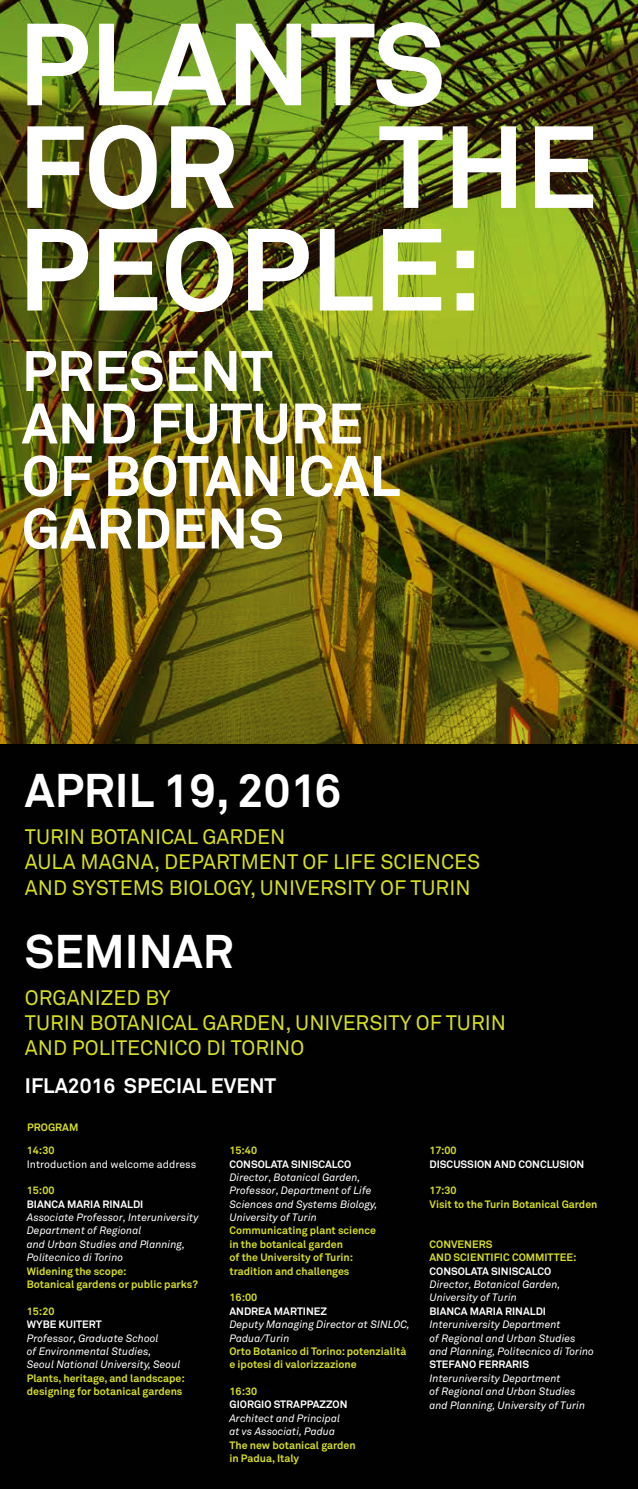
<style>
.page{position:relative;width:638px;height:1489px;background:#fff}
.page>*{position:absolute;margin:0;border:0;box-sizing:border-box;transform-origin:0 0}
.t1{font:700 115px/102.6px "Akkurat";color:#fff}
.t2{font:700 56.25px/52.5px "Akkurat";color:#fff}
.t3{font:700 46.75px "Akkurat";color:#fff}
.t4{font:20.75px/25px "Akkurat";color:#d7df23}
.t5{font:700 20.75px "Akkurat";color:#fff}
.t6{font:italic 10.62px/13.4px "Akkurat";color:#fff}
.t7{font:700 10.62px/13.4px "Akkurat";color:#d7df23}
.t8{font:700 10.62px "Akkurat";color:#fff}
.t9{font:10.62px "Akkurat";color:#fff}
</style>
<div class="page">
<img style="left:0;top:0;width:638px;height:744px">
<div style="left:0;top:744px;width:638px;height:744px;background:#010101"></div>
<h1 class="t1" style="left:18px;top:14px;width:581px">PLANTS<br>FOR THE<br>PEOPLE:</h1>
<h2 class="t2" style="left:22px;top:345px;width:380px">PRESENT<br>AND FUTURE<br>OF BOTANICAL<br>GARDENS</h2>
<h3 class="t3" style="left:25px;top:761px;width:317px">APRIL 19, 2016</h3>
<h3 class="t4" style="left:25px;top:825px;width:457px">TURIN BOTANICAL GARDEN<br>AULA MAGNA, DEPARTMENT OF LIFE SCIENCES<br>AND SYSTEMS BIOLOGY, UNIVERSITY OF TURIN</h3>
<h3 class="t3" style="left:25px;top:921px;width:210px">SEMINAR</h3>
<h3 class="t4" style="left:25px;top:985px;width:482px">ORGANIZED BY<br>TURIN BOTANICAL GARDEN, UNIVERSITY OF TURIN<br>AND POLITECNICO DI TORINO</h3>
<h3 class="t5" style="left:25px;top:1072px;width:253px">IFLA2016 SPECIAL EVENT</h3>
<p class="t7" style="left:27px;top:1120px;width:53px">PROGRAM</p>
<p class="t7" style="left:27px;top:1143px;width:29px">14:30</p>
<p class="t9" style="left:27px;top:1157px;width:171px">Introduction and welcome address</p>
<p class="t7" style="left:27px;top:1183px;width:29px">15:00</p>
<p class="t8" style="left:27px;top:1197px;width:118px">BIANCA MARIA RINALDI</p>
<p class="t6" style="left:27px;top:1210px;width:173px">Associate Professor, Interuniversity<br>Department of Regional<br>and Urban Studies and Planning,<br>Politecnico di Torino</p>
<p class="t7" style="left:27px;top:1264px;width:173px">Widening the scope:<br>Botanical gardens or public parks?</p>
<p class="t7" style="left:27px;top:1304px;width:29px">15:20</p>
<p class="t8" style="left:27px;top:1317px;width:76px">WYBE KUITERT</p>
<p class="t6" style="left:27px;top:1331px;width:155px">Professor, Graduate School<br>of Environmental Studies,<br>Seoul National University, Seoul</p>
<p class="t7" style="left:27px;top:1371px;width:160px">Plants, heritage, and landscape: designing for botanical gardens</p>
<p class="t7" style="left:229px;top:1143px;width:29px">15:40</p>
<p class="t8" style="left:229px;top:1156px;width:123px">CONSOLATA SINISCALCO</p>
<p class="t6" style="left:229px;top:1170px;width:150px">Director, Botanical Garden,<br>Professor, Department of Life<br>Sciences and Systems Biology,<br>University of Turin</p>
<p class="t7" style="left:229px;top:1223px;width:148px">Communicating plant science in the botanical garden<br>of the University of Turin: tradition and challenges</p>
<p class="t7" style="left:229px;top:1290px;width:29px">16:00</p>
<p class="t8" style="left:229px;top:1304px;width:99px">ANDREA MARTINEZ</p>
<p class="t6" style="left:229px;top:1317px;width:182px">Deputy Managing Director at SINLOC,<br>Padua/Turin</p>
<p class="t7" style="left:229px;top:1344px;width:178px">Orto Botanico di Torino: potenzialità e ipotesi di valorizzazione</p>
<p class="t7" style="left:229px;top:1384px;width:29px">16:30</p>
<p class="t8" style="left:229px;top:1397px;width:119px">GIORGIO STRAPPAZZON</p>
<p class="t6" style="left:229px;top:1411px;width:112px">Architect and Principal at vs Associati, Padua</p>
<p class="t7" style="left:229px;top:1437px;width:128px">The new botanical garden in Padua, Italy</p>
<p class="t7" style="left:429px;top:1143px;width:29px">17:00</p>
<p class="t8" style="left:429px;top:1157px;width:156px">DISCUSSION AND CONCLUSION</p>
<p class="t7" style="left:429px;top:1183px;width:169px">17:30<br>Visit to the Turin Botanical Garden</p>
<p class="t7" style="left:429px;top:1237px;width:149px">CONVENERS<br>AND SCIENTIFIC COMMITTEE:</p>
<p class="t8" style="left:429px;top:1264px;width:123px">CONSOLATA SINISCALCO</p>
<p class="t6" style="left:429px;top:1277px;width:133px">Director, Botanical Garden,<br>University of Turin</p>
<p class="t8" style="left:429px;top:1304px;width:118px">BIANCA MARIA RINALDI</p>
<p class="t6" style="left:429px;top:1317px;width:166px">Interuniversity Department<br>of Regional and Urban Studies and Planning, Politecnico di Torino</p>
<p class="t8" style="left:429px;top:1357px;width:101px">STEFANO FERRARIS</p>
<p class="t6" style="left:429px;top:1371px;width:157px">Interuniversity Department<br>of Regional and Urban Studies and Planning, University of Turin</p>
</div>
